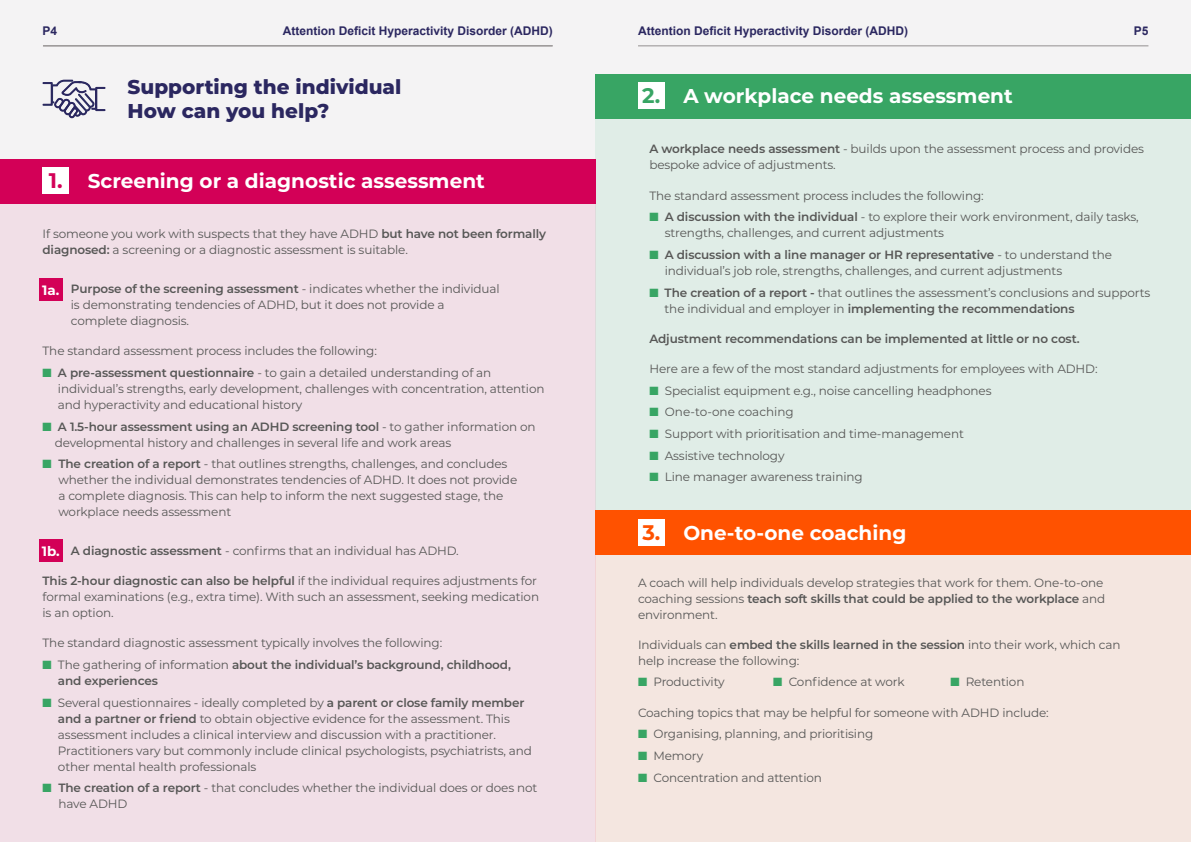
<style>
.page{position:relative;width:1191px;height:842px;background:#f4f3f4}
.page>*{position:absolute;margin:0;border:0;box-sizing:border-box;transform-origin:0 0}
.t1{font:700 21.1px "Montserrat";color:#d30057}
.t2{font:700 21.1px "Montserrat";color:#38a564}
.t3{font:700 21.1px "Montserrat";color:#ff5200}
.t4{font:700 20px "Montserrat";color:#fff}
.t5{font:800 20px/24px "Montserrat";color:#2b2760}
.t6{font:700 13.5px "Montserrat";color:#fff}
.t7{font:12px/16px "Montserrat";letter-spacing:-.01em;color:#575756}
.t8{font:600 12px/16px "Montserrat";letter-spacing:-.01em;color:#575756}
.t9{font:700 12px "Arial";color:#2b2760}
.s1{font-weight:600}
.s2{color:#38a564}
.s3{font-weight:400}
</style>
<div class="page">
<hr style="left:43px;top:45px;width:510px;height:1px;background:#949090">
<hr style="left:638px;top:45px;width:510px;height:1px;background:#949090">
<div style="left:0;top:199px;width:595px;height:643px;background:#f1dfe7"></div>
<div style="left:595px;top:74px;width:596px;height:457px;background:#e0ede7"></div>
<div style="left:0;top:159px;width:595px;height:44px;background:#d30057"></div>
<div style="left:43px;top:167px;width:26px;height:27px;background:#fff"></div>
<div style="left:39px;top:278px;width:24px;height:23px;background:#d30057"></div>
<div style="left:39px;top:539px;width:24px;height:23px;background:#d30057"></div>
<div style="left:595px;top:74px;width:596px;height:44px;background:#38a564"></div>
<div style="left:638px;top:82px;width:26px;height:27px;background:#fff"></div>
<div style="left:595px;top:539px;width:596px;height:303px;background:#f4e6e0"></div>
<div style="left:595px;top:510px;width:596px;height:45px;background:#ff5200"></div>
<div style="left:638px;top:519px;width:26px;height:26px;background:#fff"></div>
<svg style="left:42px;top:79px;width:64px;height:40px"></svg>
<p class="t9" style="left:43px;top:23px;width:16px">P4</p>
<p class="t9" style="left:283px;top:23px;width:272px">Attention Deficit Hyperactivity Disorder (ADHD)</p>
<p class="t9" style="left:638px;top:23px;width:272px">Attention Deficit Hyperactivity Disorder (ADHD)</p>
<p class="t9" style="left:1133px;top:23px;width:16px">P5</p>
<h1 class="t1" style="left:49px;top:165px;width:15px">1.</h1>
<h2 class="t5" style="left:128px;top:74px;width:275px">Supporting the individual<br>How can you help?</h2>
<h2 class="t4" style="left:88px;top:167px;width:398px">Screening or a diagnostic assessment</h2>
<p class="t7" style="left:43px;top:226px;width:505px">If someone you work with suspects that they have ADHD <span class="s1">but have not been formally diagnosed:</span> a screening or a diagnostic assessment is suitable.</p>
<p class="t7" style="left:71px;top:280px;width:430px"><span class="s1">Purpose of the screening assessment</span> - indicates whether the individual is demonstrating tendencies of ADHD, but it does not provide a complete diagnosis.</p>
<p class="t7" style="left:43px;top:343px;width:336px">The standard assessment process includes the following:</p>
<p class="t7" style="left:58px;top:364px;width:488px;text-indent:-15px"><span class="s2">■</span> <span class="s1">A pre-assessment questionnaire</span> - to gain a detailed understanding of an individual’s strengths, early development, challenges with concentration, attention and hyperactivity and educational history</p>
<p class="t7" style="left:55px;top:418px;width:482px;text-indent:-12px"><span class="s2">■</span> <span class="s1">A 1.5-hour assessment using an ADHD screening tool</span> - to gather information on developmental history and challenges in several life and work areas</p>
<p class="t7" style="left:58px;top:456px;width:460px;text-indent:-16px"><span class="s2">■</span> <span class="s1">The creation of a report</span> - that outlines strengths, challenges, and concludes whether the individual demonstrates tendencies of ADHD. It does not provide a complete diagnosis. This can help to inform the next suggested stage, the workplace needs assessment</p>
<p class="t7" style="left:71px;top:542px;width:389px"><span class="s1">A diagnostic assessment</span> - confirms that an individual has ADHD.</p>
<p class="t7" style="left:43px;top:572px;width:498px"><span class="s1">This 2-hour diagnostic can also be helpful</span> if the individual requires adjustments for formal examinations (e.g., extra time). With such an assessment, seeking medication is an option.</p>
<p class="t7" style="left:43px;top:635px;width:401px">The standard diagnostic assessment typically involves the following:</p>
<p class="t8" style="left:58px;top:656px;width:454px;text-indent:-15px"><span class="s2">■</span> <span class="s3">The gathering of information</span> about the individual’s background, childhood, and experiences</p>
<p class="t7" style="left:58px;top:694px;width:475px;text-indent:-15px"><span class="s2">■</span> Several questionnaires - ideally completed by <span class="s1">a parent or close family member and a partner or friend</span> to obtain objective evidence for the assessment. This assessment includes a clinical interview and discussion with a practitioner.<br>Practitioners vary but commonly include clinical psychologists, psychiatrists, and other mental health professionals</p>
<p class="t7" style="left:58px;top:780px;width:480px;text-indent:-16px"><span class="s2">■</span> <span class="s1">The creation of a report</span> - that concludes whether the individual does or does not have ADHD</p>
<p class="t6" style="left:42px;top:280px;width:18px">1a.</p>
<p class="t6" style="left:42px;top:541px;width:19px">1b.</p>
<h1 class="t2" style="left:642px;top:80px;width:19px">2.</h1>
<h2 class="t4" style="left:683px;top:81px;width:331px">A workplace needs assessment</h2>
<p class="t7" style="left:649px;top:141px;width:496px"><span class="s1">A workplace needs assessment</span> - builds upon the assessment process and provides bespoke advice of adjustments.</p>
<p class="t7" style="left:649px;top:187px;width:336px">The standard assessment process includes the following:</p>
<p class="t7" style="left:665px;top:209px;width:475px;text-indent:-15px"><span class="s2">■</span> <span class="s1">A discussion with the individual</span> - to explore their work environment, daily tasks, strengths, challenges, and current adjustments</p>
<p class="t7" style="left:665px;top:246px;width:449px;text-indent:-15px"><span class="s2">■</span> <span class="s1">A discussion with a line manager or HR representative</span> - to understand the individual’s job role, strengths, challenges, and current adjustments</p>
<p class="t7" style="left:664px;top:284px;width:487px;text-indent:-15px"><span class="s2">■</span> <span class="s1">The creation of a report -</span> that outlines the assessment’s conclusions and supports the individual and employer in <span class="s1">implementing the recommendations</span></p>
<p class="t8" style="left:649px;top:330px;width:432px">Adjustment recommendations can be implemented at little or no cost.</p>
<p class="t7" style="left:649px;top:360px;width:450px">Here are a few of the most standard adjustments for employees with ADHD:</p>
<p class="t7" style="left:649px;top:382px;width:344px"><span class="s2">■</span> Specialist equipment e.g., noise cancelling headphones</p>
<p class="t7" style="left:649px;top:404px;width:146px"><span class="s2">■</span> One-to-one coaching</p>
<p class="t7" style="left:649px;top:425px;width:316px"><span class="s2">■</span> Support with prioritisation and time-management</p>
<p class="t7" style="left:649px;top:447px;width:137px"><span class="s2">■</span> Assistive technology</p>
<p class="t7" style="left:649px;top:469px;width:215px"><span class="s2">■</span> Line manager awareness training</p>
<h1 class="t3" style="left:642px;top:517px;width:19px">3.</h1>
<h2 class="t4" style="left:683px;top:518px;width:225px">One-to-one coaching</h2>
<p class="t7" style="left:638px;top:574px;width:469px">A coach will help individuals develop strategies that work for them. One-to-one coaching sessions <span class="s1">teach soft skills that could be applied to the workplace</span> and environment.</p>
<p class="t7" style="left:638px;top:636px;width:484px">Individuals can <span class="s1">embed the skills learned in the session</span> into their work, which can help increase the following:</p>
<p class="t7" style="left:638px;top:674px;width:88px"><span class="s2">■</span> Productivity</p>
<p class="t7" style="left:773px;top:674px;width:133px"><span class="s2">■</span> Confidence at work</p>
<p class="t7" style="left:950px;top:674px;width:76px"><span class="s2">■</span> Retention</p>
<p class="t7" style="left:638px;top:704px;width:412px">Coaching topics that may be helpful for someone with ADHD include:</p>
<p class="t7" style="left:638px;top:726px;width:237px"><span class="s2">■</span> Organising, planning, and prioritising</p>
<p class="t7" style="left:638px;top:747px;width:67px"><span class="s2">■</span> Memory</p>
<p class="t7" style="left:638px;top:769px;width:185px"><span class="s2">■</span> Concentration and attention</p>
</div>
